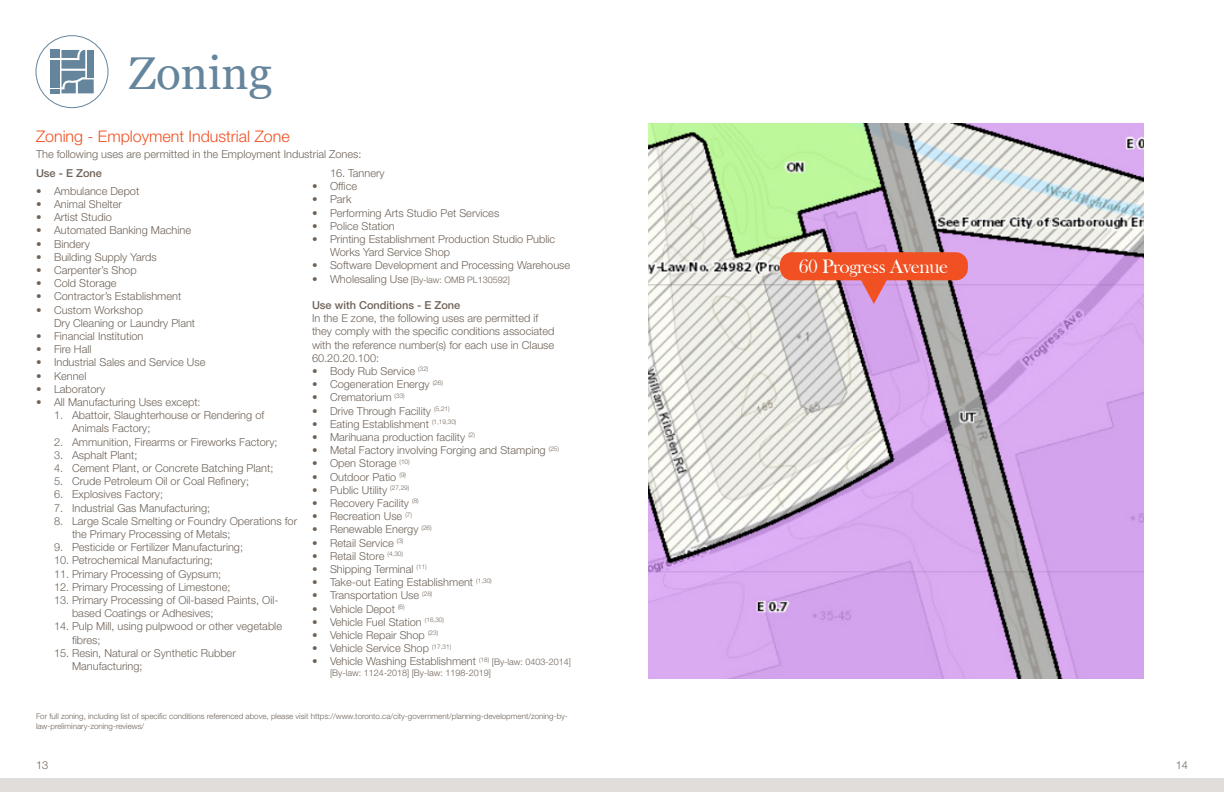
<style>
.page{position:relative;width:1224px;height:792px;background:#fff}
.page>*{position:absolute;margin:0;border:0;box-sizing:border-box;transform-origin:0 0}
.Heading_1{font:46px "Georgia";color:#65859c}
.Heading_1-2{font:20px "Bask Old Face";letter-spacing:-.025em;color:#fff}
.Heading_3{font:300 16px "Helvetica Neue LT Std";color:#f05022}
.Paragraph{font:300 11px/13.2px "Helvetica Neue LT Std";color:#6f6359}
.Paragraph-2{font:500 11px "Helvetica Neue LT Std";color:#6f6359}
.t1{font:300 9px "Helvetica Neue LT Std";color:#6f6359}
.Paragraph-3{font:300 8px/9.6px "Helvetica Neue LT Std";color:#6f6359}
.s1{font-size:11px}
.s2{font-size:9px}
</style>
<div class="page">
<div style="left:0;top:778px;width:1224px;height:14px;background:#e1ddda"></div>
<img style="left:648px;top:124px;width:496px;height:554px">
<div style="left:36px;top:35px;width:72px;height:73px;border:1px solid #65859c;border-radius:50%"></div>
<svg style="left:50px;top:50px;width:44px;height:43px"></svg>
<svg style="left:859px;top:280px;width:30px;height:24px"></svg>
<div style="left:780px;top:252px;width:188px;height:28px;background:#f05022;border-radius:12px"></div>
<p class="Heading_1" style="left:128px;top:45px;width:145px">Zoning</p>
<p class="Heading_3" style="left:36px;top:127px;width:255px">Zoning - Employment Industrial Zone</p>
<p class="Paragraph-2" style="left:36px;top:167px;width:68px">Use - E Zone</p>
<p class="Paragraph" style="left:36px;top:184px;width:105px">• Ambulance Depot</p>
<p class="Paragraph" style="left:36px;top:197px;width:87px">• Animal Shelter</p>
<p class="Paragraph" style="left:36px;top:210px;width:77px">• Artist Studio</p>
<p class="Paragraph" style="left:36px;top:224px;width:157px">• Automated Banking Machine</p>
<p class="Paragraph" style="left:36px;top:237px;width:55px">• Bindery</p>
<p class="Paragraph" style="left:36px;top:250px;width:122px">• Building Supply Yards</p>
<p class="Paragraph" style="left:36px;top:263px;width:102px">• Carpenter’s Shop</p>
<p class="Paragraph" style="left:36px;top:276px;width:82px">• Cold Storage</p>
<p class="Paragraph" style="left:36px;top:290px;width:147px">• Contractor’s Establishment</p>
<p class="Paragraph" style="left:54px;top:303px;width:143px;text-indent:-18px">• Custom Workshop<br>Dry Cleaning or Laundry Plant</p>
<p class="Paragraph" style="left:36px;top:329px;width:109px">• Financial Institution</p>
<p class="Paragraph" style="left:36px;top:342px;width:57px">• Fire Hall</p>
<p class="Paragraph" style="left:36px;top:356px;width:171px">• Industrial Sales and Service Use</p>
<p class="Paragraph" style="left:36px;top:369px;width:52px">• Kennel</p>
<p class="Paragraph" style="left:36px;top:382px;width:71px">• Laboratory</p>
<p class="Paragraph" style="left:36px;top:395px;width:166px">• All Manufacturing Uses except:</p>
<p class="Paragraph" style="left:72px;top:408px;width:194px;text-indent:-18px">1. Abattoir, Slaughterhouse or Rendering of<br>Animals Factory;</p>
<p class="Paragraph" style="left:54px;top:435px;width:225px">2. Ammunition, Firearms or Fireworks Factory;</p>
<p class="Paragraph" style="left:54px;top:448px;width:85px">3. Asphalt Plant;</p>
<p class="Paragraph" style="left:54px;top:461px;width:221px">4. Cement Plant, or Concrete Batching Plant;</p>
<p class="Paragraph" style="left:54px;top:474px;width:197px">5. Crude Petroleum Oil or Coal Refinery;</p>
<p class="Paragraph" style="left:54px;top:488px;width:111px">6. Explosives Factory;</p>
<p class="Paragraph" style="left:54px;top:501px;width:158px">7. Industrial Gas Manufacturing;</p>
<p class="Paragraph" style="left:72px;top:514px;width:227px;text-indent:-18px">8. Large Scale Smelting or Foundry Operations for the Primary Processing of Metals;</p>
<p class="Paragraph" style="left:54px;top:540px;width:191px">9. Pesticide or Fertilizer Manufacturing;</p>
<p class="Paragraph" style="left:54px;top:554px;width:161px">10. Petrochemical Manufacturing;</p>
<p class="Paragraph" style="left:54px;top:567px;width:169px">11. Primary Processing of Gypsum;</p>
<p class="Paragraph" style="left:54px;top:580px;width:178px">12. Primary Processing of Limestone;</p>
<p class="Paragraph" style="left:72px;top:593px;width:208px;text-indent:-18px">13. Primary Processing of Oil-based Paints, Oil&shy;based Coatings or Adhesives;</p>
<p class="Paragraph" style="left:72px;top:620px;width:212px;text-indent:-18px">14. Pulp Mill, using pulpwood or other vegetable fibres;</p>
<p class="Paragraph" style="left:72px;top:646px;width:165px;text-indent:-18px">15. Resin, Natural or Synthetic Rubber<br>Manufacturing;</p>
<p class="Paragraph" style="left:36px;top:148px;width:327px">The following uses are permitted in the Employment Industrial Zones:</p>
<p class="Paragraph" style="left:330px;top:166px;width:56px">16. Tannery</p>
<p class="Paragraph" style="left:312px;top:180px;width:47px">• Office</p>
<p class="Paragraph" style="left:312px;top:193px;width:41px">• Park</p>
<p class="Paragraph" style="left:312px;top:206px;width:189px">• Performing Arts Studio Pet Services</p>
<p class="Paragraph" style="left:312px;top:219px;width:84px">• Police Station</p>
<p class="Paragraph" style="left:330px;top:232px;width:227px;text-indent:-18px">• Printing Establishment Production Studio Public<br>Works Yard Service Shop</p>
<p class="Paragraph" style="left:312px;top:259px;width:260px">• Software Development and Processing Warehouse</p>
<p class="t1" style="left:312px;top:274px;width:199px"><span class="s1">• Wholesaling Use</span> [By-law: OMB PL130592]</p>
<p class="Paragraph-2" style="left:312px;top:299px;width:150px">Use with Conditions - E Zone</p>
<p class="Paragraph" style="left:312px;top:312px;width:244px">In the E zone, the following uses are permitted if they comply with the specific conditions associated with the reference number(s) for each use in Clause 60.20.20.100:</p>
<p class="Paragraph" style="left:312px;top:364px;width:118px">• Body Rub Service <sup>(32)</sup></p>
<p class="Paragraph" style="left:312px;top:378px;width:132px">• Cogeneration Energy <sup>(26)</sup></p>
<p class="Paragraph" style="left:312px;top:391px;width:94px">• Crematorium <sup>(33)</sup></p>
<p class="Paragraph" style="left:312px;top:404px;width:139px">• Drive Through Facility <sup>(5,21)</sup></p>
<p class="Paragraph" style="left:312px;top:417px;width:146px">• Eating Establishment <sup>(1,19,30)</sup></p>
<p class="Paragraph" style="left:312px;top:430px;width:165px">• Marihuana production facility <sup>(2)</sup></p>
<p class="Paragraph" style="left:312px;top:444px;width:249px">• Metal Factory involving Forging and Stamping <sup>(25)</sup></p>
<p class="Paragraph" style="left:312px;top:457px;width:99px">• Open Storage <sup>(10)</sup></p>
<p class="Paragraph" style="left:312px;top:470px;width:96px">• Outdoor Patio <sup>(9)</sup></p>
<p class="Paragraph" style="left:312px;top:483px;width:99px">• Public Utility <sup>(27,29)</sup></p>
<p class="Paragraph" style="left:312px;top:496px;width:108px">• Recovery Facility <sup>(8)</sup></p>
<p class="Paragraph" style="left:312px;top:510px;width:102px">• Recreation Use <sup>(7)</sup></p>
<p class="Paragraph" style="left:312px;top:523px;width:121px">• Renewable Energy <sup>(26)</sup></p>
<p class="Paragraph" style="left:312px;top:536px;width:93px">• Retail Service <sup>(3)</sup></p>
<p class="Paragraph" style="left:312px;top:549px;width:93px">• Retail Store <sup>(4,30)</sup></p>
<p class="Paragraph" style="left:312px;top:562px;width:116px">• Shipping Terminal <sup>(11)</sup></p>
<p class="Paragraph" style="left:312px;top:576px;width:181px">• Take-out Eating Establishment <sup>(1,30)</sup></p>
<p class="Paragraph" style="left:312px;top:589px;width:122px">• Transportation Use <sup>(28)</sup></p>
<p class="Paragraph" style="left:312px;top:602px;width:94px">• Vehicle Depot <sup>(6)</sup></p>
<p class="Paragraph" style="left:312px;top:615px;width:134px">• Vehicle Fuel Station <sup>(16,30)</sup></p>
<p class="Paragraph" style="left:312px;top:628px;width:128px">• Vehicle Repair Shop <sup>(23)</sup></p>
<p class="Paragraph" style="left:312px;top:642px;width:141px">• Vehicle Service Shop <sup>(17,31)</sup></p>
<p class="Paragraph" style="left:312px;top:655px;width:261px">• Vehicle Washing Establishment <sup>(18)</sup> <span class="s2">[By-law: 0403-2014]</span></p>
<p class="t1" style="left:330px;top:668px;width:162px">[By-law: 1124-2018] [By-law: 1198-2019]</p>
<p class="Paragraph-3" style="left:36px;top:712px;width:533px">For full zoning, including list of specific conditions referenced above, please visit https://www.toronto.ca/city-government/planning-development/zoning-by&shy;law-preliminary-zoning-reviews/</p>
<p class="Heading_1-2" style="left:799px;top:256px;width:151px">60 Progress Avenue</p>
<p class="Paragraph" style="left:36px;top:758px;width:14px">13</p>
<p class="Paragraph" style="left:1176px;top:758px;width:14px">14</p>
</div>
